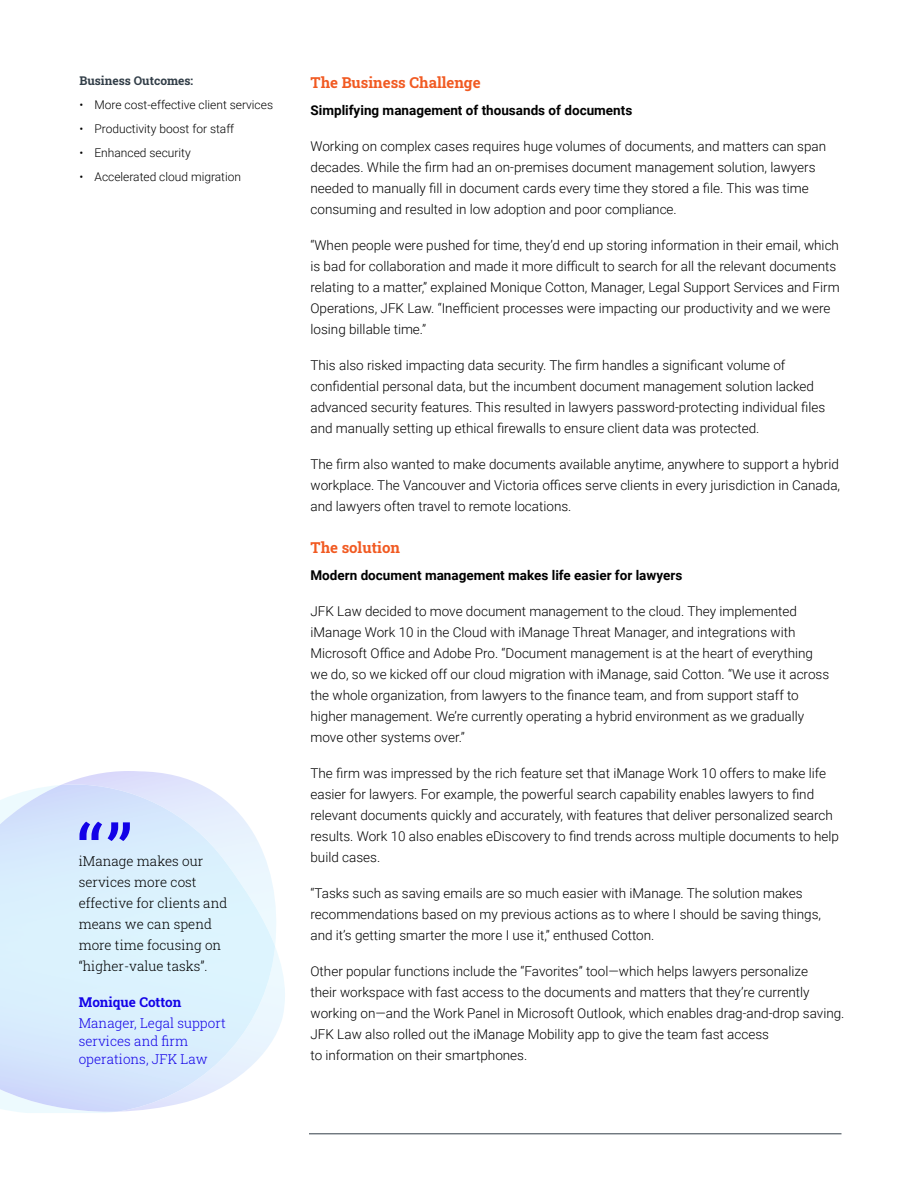
<style>
.page{position:relative;width:918px;height:1188px;background:#fff}
.page>*{position:absolute;margin:0;border:0;box-sizing:border-box;transform-origin:0 0}
.A-text_sub_head{font:700 15px "Roboto Slab";color:#f15a22}
.A-text{font:300 13.5px/21px "Roboto";color:#000}
.A-side_bar_quote{font:300 13.5px/21px "Roboto Slab";color:#000}
.black_subhead_after{font:700 13.5px "Roboto";color:#000}
.A-pg_1_Quote_byline{font:300 13.5px/18px "Roboto Slab";color:#1302e7}
.A-Side_Bar_Quote_nam{font:700 13.5px "Roboto Slab";color:#1302e7}
.t1{font:300 12px "Roboto";color:#000}
.A-side_bar_head{font:700 12px "Roboto Slab";color:#323e48}
</style>
<div class="page">
<hr style="left:309px;top:1134px;width:533px;height:1px;background:#323e48">
<img style="left:22px;top:771px;width:262px;height:342px">
<img style="left:0;top:784px;width:275px;height:328px">
<svg style="left:80px;top:822px;width:50px;height:19px"></svg>
<p class="A-side_bar_head" style="left:80px;top:72px;width:115px">Business Outcomes:</p>
<p class="t1" style="left:80px;top:96px;width:195px">• More cost-effective client services</p>
<p class="t1" style="left:80px;top:120px;width:156px">• Productivity boost for staff</p>
<p class="t1" style="left:80px;top:144px;width:113px">• Enhanced security</p>
<p class="t1" style="left:80px;top:168px;width:163px">• Accelerated cloud migration</p>
<p class="A-side_bar_quote" style="left:79px;top:850px;width:150px">iManage makes our services more cost effective for clients and means we can spend more time focusing on “higher-value tasks”.</p>
<p class="A-Side_Bar_Quote_nam" style="left:79px;top:993px;width:104px">Monique Cotton</p>
<p class="A-pg_1_Quote_byline" style="left:79px;top:1013px;width:149px">Manager, Legal support services and firm operations, JFK Law</p>
<p class="A-text_sub_head" style="left:310px;top:72px;width:172px">The Business Challenge</p>
<p class="black_subhead_after" style="left:310px;top:100px;width:323px">Simplifying management of thousands of documents</p>
<p class="A-text" style="left:310px;top:135px;width:517px">Working on complex cases requires huge volumes of documents, and matters can span decades. While the firm had an on-premises document management solution, lawyers needed to manually fill in document cards every time they stored a file. This was time consuming and resulted in low adoption and poor compliance.</p>
<p class="A-text" style="left:310px;top:234px;width:531px">“When people were pushed for time, they’d end up storing information in their email, which is bad for collaboration and made it more difficult to search for all the relevant documents relating to a matter,” explained Monique Cotton, Manager, Legal Support Services and Firm Operations, JFK Law. “Inefficient processes were impacting our productivity and we were losing billable time.”</p>
<p class="A-text" style="left:310px;top:354px;width:516px">This also risked impacting data security. The firm handles a significant volume of confidential personal data, but the incumbent document management solution lacked advanced security features. This resulted in lawyers password-protecting individual files and manually setting up ethical firewalls to ensure client data was protected.</p>
<p class="A-text" style="left:310px;top:453px;width:531px;text-align:justify">The firm also wanted to make documents available anytime, anywhere to support a hybrid workplace. The Vancouver and Victoria offices serve clients in every jurisdiction in Canada, and lawyers often travel to remote locations.</p>
<p class="A-text_sub_head" style="left:310px;top:537px;width:91px">The solution</p>
<p class="black_subhead_after" style="left:310px;top:565px;width:373px">Modern document management makes life easier for lawyers</p>
<p class="A-text" style="left:310px;top:600px;width:520px">JFK Law decided to move document management to the cloud. They implemented iManage Work 10 in the Cloud with iManage Threat Manager, and integrations with Microsoft Office and Adobe Pro. “Document management is at the heart of everything we do, so we kicked off our cloud migration with iManage, said Cotton. “We use it across the whole organization, from lawyers to the finance team, and from support staff to higher management. We’re currently operating a hybrid environment as we gradually move other systems over.”</p>
<p class="A-text" style="left:310px;top:762px;width:530px">The firm was impressed by the rich feature set that iManage Work 10 offers to make life easier for lawyers. For example, the powerful search capability enables lawyers to find relevant documents quickly and accurately, with features that deliver personalized search results. Work 10 also enables eDiscovery to find trends across multiple documents to help build cases.</p>
<p class="A-text" style="left:310px;top:882px;width:512px">“Tasks such as saving emails are so much easier with iManage. The solution makes recommendations based on my previous actions as to where I should be saving things, and it’s getting smarter the more I use it,” enthused Cotton.</p>
<p class="A-text" style="left:310px;top:960px;width:536px">Other popular functions include the “Favorites” tool—which helps lawyers personalize<br>their workspace with fast access to the documents and matters that they’re currently working on—and the Work Panel in Microsoft Outlook, which enables drag-and-drop saving.<br>JFK Law also rolled out the iManage Mobility app to give the team fast access<br>to information on their smartphones.</p>
</div>
